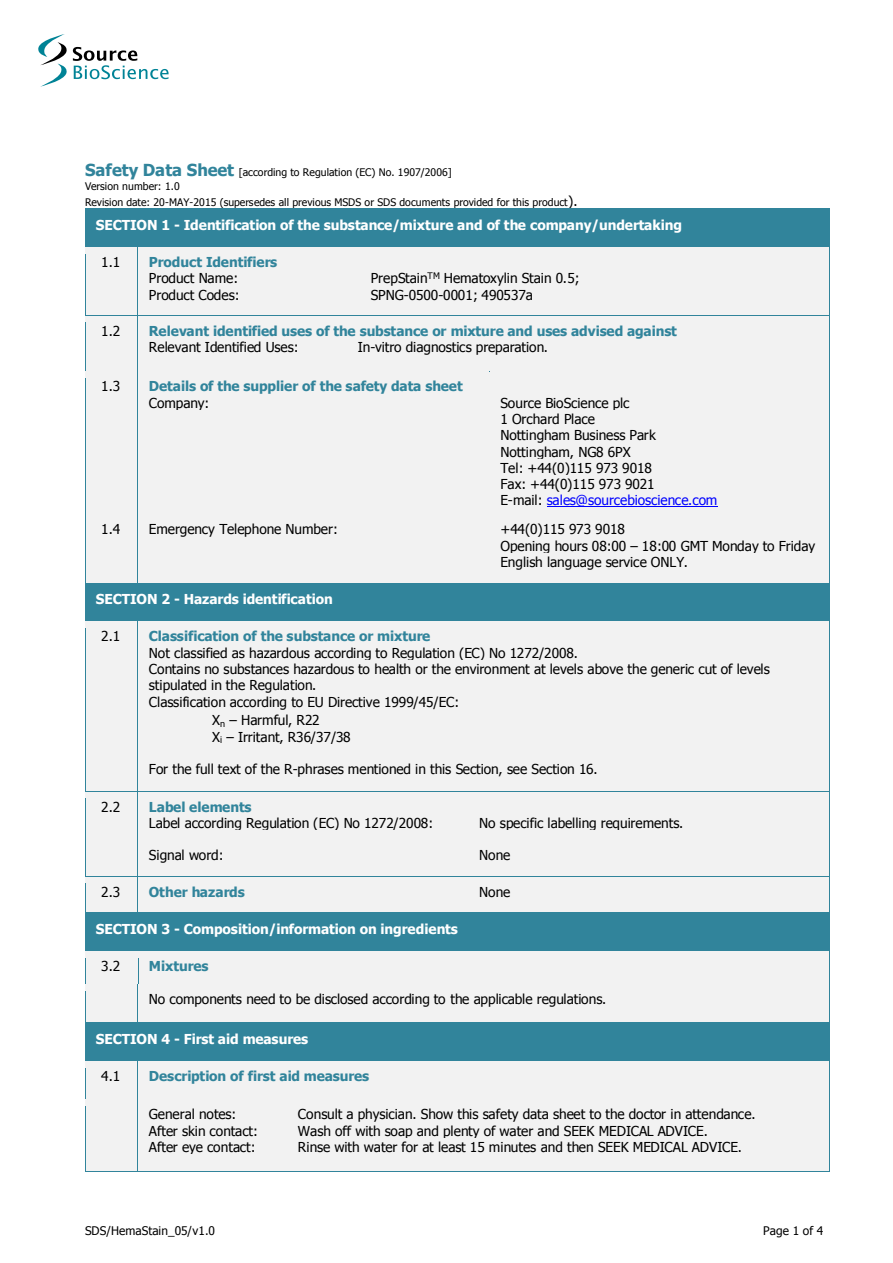
<style>
.page{position:relative;width:893px;height:1263px;background:#fff}
.page>*{position:absolute;margin:0;border:0;box-sizing:border-box;transform-origin:0 0}
.t1{font:13.65px/16.2px "Tahoma";color:#000}
.t2{font:700 13.65px "Tahoma";letter-spacing:-.01em;color:#31849b}
.t3{font:700 13.65px "Tahoma";letter-spacing:-.01em;color:#fff}
.t4{font:11.85px "Tahoma";color:#000}
.t5{font:10.5px/14.1px "Tahoma";color:#000}
.s1{font-weight:700;font-size:16.5px;color:#31849b}
.s2{font-size:13.65px}
.s3{color:#00f}
</style>
<div class="page">
<svg style="left:38px;top:34px;width:131px;height:53px"></svg>
<div style="left:85px;top:209px;width:744px;height:38px;background:#31849b"></div>
<hr style="left:85px;top:208px;width:744px;height:1px;background:#31849b">
<hr style="left:829px;top:216px;width:1px;height:31px;background:#31849b">
<div style="left:85px;top:247px;width:53px;height:68px;background:#f2f2f2"></div>
<div style="left:138px;top:247px;width:222px;height:68px;background:#f2f2f2"></div>
<div style="left:360px;top:247px;width:470px;height:68px;background:#f2f2f2"></div>
<hr style="left:85px;top:254px;width:1px;height:61px;background:#31849b">
<hr style="left:138px;top:254px;width:1px;height:61px;background:#31849b">
<hr style="left:829px;top:254px;width:1px;height:61px;background:#31849b">
<div style="left:85px;top:316px;width:53px;height:54px;background:#f2f2f2"></div>
<div style="left:138px;top:316px;width:692px;height:54px;background:#f2f2f2"></div>
<hr style="left:85px;top:315px;width:53px;height:1px;background:#31849b">
<hr style="left:138px;top:315px;width:222px;height:1px;background:#31849b">
<hr style="left:361px;top:315px;width:468px;height:1px;background:#31849b">
<hr style="left:85px;top:323px;width:1px;height:48px;background:#31849b">
<hr style="left:138px;top:323px;width:1px;height:48px;background:#31849b">
<hr style="left:829px;top:323px;width:1px;height:48px;background:#31849b">
<div style="left:85px;top:371px;width:53px;height:212px;background:#f2f2f2"></div>
<div style="left:138px;top:371px;width:352px;height:212px;background:#f2f2f2"></div>
<div style="left:490px;top:371px;width:339px;height:212px;background:#f2f2f2"></div>
<hr style="left:547px;top:506px;width:171px;height:1px;background:#00f">
<hr style="left:85px;top:371px;width:53px;height:1px;background:#31849b">
<hr style="left:138px;top:371px;width:352px;height:1px;background:#31849b">
<hr style="left:490px;top:371px;width:339px;height:1px;background:#31849b">
<hr style="left:85px;top:378px;width:1px;height:205px;background:#31849b">
<hr style="left:138px;top:378px;width:1px;height:205px;background:#31849b">
<hr style="left:829px;top:378px;width:1px;height:205px;background:#31849b">
<div style="left:85px;top:583px;width:744px;height:38px;background:#31849b"></div>
<hr style="left:829px;top:590px;width:1px;height:31px;background:#31849b">
<div style="left:85px;top:621px;width:53px;height:170px;background:#f2f2f2"></div>
<div style="left:138px;top:621px;width:692px;height:170px;background:#f2f2f2"></div>
<hr style="left:85px;top:628px;width:1px;height:163px;background:#31849b">
<hr style="left:138px;top:628px;width:1px;height:163px;background:#31849b">
<hr style="left:829px;top:628px;width:1px;height:163px;background:#31849b">
<div style="left:85px;top:792px;width:53px;height:84px;background:#f2f2f2"></div>
<div style="left:138px;top:792px;width:331px;height:84px;background:#f2f2f2"></div>
<div style="left:469px;top:792px;width:360px;height:84px;background:#f2f2f2"></div>
<hr style="left:85px;top:791px;width:53px;height:1px;background:#31849b">
<hr style="left:138px;top:791px;width:331px;height:1px;background:#31849b">
<hr style="left:469px;top:791px;width:360px;height:1px;background:#31849b">
<hr style="left:85px;top:798px;width:1px;height:78px;background:#31849b">
<hr style="left:138px;top:798px;width:1px;height:78px;background:#31849b">
<hr style="left:829px;top:798px;width:1px;height:78px;background:#31849b">
<div style="left:85px;top:877px;width:53px;height:35px;background:#f2f2f2"></div>
<div style="left:138px;top:877px;width:331px;height:35px;background:#f2f2f2"></div>
<div style="left:469px;top:877px;width:361px;height:35px;background:#f2f2f2"></div>
<hr style="left:85px;top:876px;width:53px;height:1px;background:#31849b">
<hr style="left:138px;top:876px;width:331px;height:1px;background:#31849b">
<hr style="left:469px;top:876px;width:360px;height:1px;background:#31849b">
<div style="left:85px;top:912px;width:745px;height:38px;background:#31849b"></div>
<svg style="left:85px;top:883px;width:1px;height:29px"></svg>
<svg style="left:829px;top:876px;width:1px;height:36px"></svg>
<div style="left:85px;top:938px;width:745px;height:13px;background:#31849b"></div>
<div style="left:85px;top:951px;width:53px;height:33px;background:#f2f2f2"></div>
<div style="left:149px;top:958px;width:668px;height:14px;background:#f2f2f2"></div>
<div style="left:138px;top:951px;width:691px;height:7px;background:#f2f2f2"></div>
<div style="left:138px;top:972px;width:692px;height:12px;background:#f2f2f2"></div>
<div style="left:85px;top:984px;width:53px;height:39px;background:#f2f2f2"></div>
<div style="left:138px;top:984px;width:692px;height:39px;background:#f2f2f2"></div>
<svg style="left:85px;top:958px;width:1px;height:26px"></svg>
<svg style="left:138px;top:958px;width:1px;height:26px"></svg>
<svg style="left:829px;top:951px;width:1px;height:40px"></svg>
<hr style="left:85px;top:991px;width:1px;height:32px;background:#31849b">
<hr style="left:138px;top:991px;width:1px;height:32px;background:#31849b">
<hr style="left:829px;top:991px;width:1px;height:32px;background:#31849b">
<div style="left:85px;top:1023px;width:745px;height:38px;background:#31849b"></div>
<div style="left:85px;top:1061px;width:53px;height:38px;background:#f2f2f2"></div>
<div style="left:138px;top:1061px;width:692px;height:38px;background:#f2f2f2"></div>
<hr style="left:85px;top:1061px;width:53px;height:1px;background:#31849b">
<hr style="left:138px;top:1061px;width:691px;height:1px;background:#31849b">
<hr style="left:85px;top:1068px;width:1px;height:31px;background:#31849b">
<hr style="left:138px;top:1068px;width:1px;height:31px;background:#31849b">
<hr style="left:829px;top:1068px;width:1px;height:31px;background:#31849b">
<div style="left:85px;top:1099px;width:53px;height:72px;background:#f2f2f2"></div>
<div style="left:138px;top:1099px;width:149px;height:72px;background:#f2f2f2"></div>
<div style="left:287px;top:1099px;width:543px;height:72px;background:#f2f2f2"></div>
<hr style="left:85px;top:1106px;width:1px;height:65px;background:#31849b">
<hr style="left:85px;top:1171px;width:53px;height:1px;background:#31849b">
<hr style="left:138px;top:1106px;width:1px;height:65px;background:#31849b">
<hr style="left:138px;top:1171px;width:149px;height:1px;background:#31849b">
<hr style="left:286px;top:1171px;width:543px;height:1px;background:#31849b">
<hr style="left:829px;top:1106px;width:1px;height:65px;background:#31849b">
<p class="t5" style="left:85px;top:164px;width:368px"><span class="s1">Safety Data Sheet</span> [according to Regulation (EC) No. 1907/2006]<br>Version number: 1.0</p>
<p class="t5" style="left:85px;top:194px;width:494px">Revision date: 20-MAY-2015 (supersedes all previous MSDS or SDS documents provided for this product<span class="s2">).</span></p>
<p class="t3" style="left:96px;top:216px;width:588px">SECTION 1 - Identification of the substance/mixture and of the company/undertaking</p>
<p class="t1" style="left:101px;top:253px;width:20px">1.1</p>
<p class="t2" style="left:149px;top:253px;width:130px">Product Identifiers</p>
<p class="t1" style="left:149px;top:270px;width:92px">Product Name:<br>Product Codes:</p>
<p class="t1" style="left:371px;top:270px;width:211px">PrepStain<sup>TM</sup> Hematoxylin Stain 0.5;<br>SPNG-0500-0001; 490537a</p>
<p class="t1" style="left:101px;top:322px;width:20px">1.2</p>
<p class="t2" style="left:149px;top:321px;width:530px">Relevant identified uses of the substance or mixture and uses advised against</p>
<p class="t1" style="left:149px;top:338px;width:151px">Relevant Identified Uses:</p>
<p class="t1" style="left:358px;top:338px;width:192px">In-vitro diagnostics preparation.</p>
<p class="t1" style="left:101px;top:377px;width:20px">1.3</p>
<p class="t2" style="left:149px;top:376px;width:315px">Details of the supplier of the safety data sheet</p>
<p class="t1" style="left:149px;top:394px;width:62px">Company:</p>
<p class="t1" style="left:500px;top:394px;width:219px">Source BioScience plc<br>1 Orchard Place<br>Nottingham Business Park<br>Nottingham, NG8 6PX<br>Tel: +44(0)115 973 9018<br>Fax: +44(0)115 973 9021<br>E-mail: <span class="s3">sales@sourcebioscience.com</span></p>
<p class="t1" style="left:500px;top:521px;width:316px">+44(0)115 973 9018<br>Opening hours 08:00 – 18:00 GMT Monday to Friday<br>English language service ONLY.</p>
<p class="t1" style="left:149px;top:521px;width:191px">Emergency Telephone Number:</p>
<p class="t1" style="left:101px;top:521px;width:20px">1.4</p>
<p class="t3" style="left:96px;top:590px;width:238px">SECTION 2 - Hazards identification</p>
<p class="t1" style="left:101px;top:628px;width:20px">2.1</p>
<p class="t2" style="left:149px;top:627px;width:283px">Classification of the substance or mixture</p>
<p class="t1" style="left:149px;top:644px;width:623px">Not classified as hazardous according to Regulation (EC) No 1272/2008.<br>Contains no substances hazardous to health or the environment at levels above the generic cut of levels stipulated in the Regulation.<br>Classification according to EU Directive 1999/45/EC:</p>
<p class="t1" style="left:212px;top:712px;width:140px">X<sub>n</sub> – Harmful, R22<br>X<sub>i</sub> – Irritant, R36/37/38</p>
<p class="t1" style="left:149px;top:760px;width:450px">For the full text of the R-phrases mentioned in this Section, see Section 16.</p>
<p class="t1" style="left:101px;top:798px;width:20px">2.2</p>
<p class="t2" style="left:149px;top:797px;width:104px">Label elements</p>
<p class="t1" style="left:149px;top:814px;width:286px">Label according Regulation (EC) No 1272/2008:</p>
<p class="t1" style="left:149px;top:847px;width:76px">Signal word:</p>
<p class="t1" style="left:479px;top:814px;width:206px">No specific labelling requirements.</p>
<p class="t1" style="left:479px;top:847px;width:33px">None</p>
<p class="t1" style="left:101px;top:883px;width:20px">2.3</p>
<p class="t2" style="left:149px;top:882px;width:97px">Other hazards</p>
<p class="t1" style="left:479px;top:883px;width:33px">None</p>
<p class="t3" style="left:96px;top:919px;width:363px">SECTION 3 - Composition/information on ingredients</p>
<p class="t1" style="left:101px;top:957px;width:20px">3.2</p>
<p class="t2" style="left:149px;top:957px;width:61px">Mixtures</p>
<p class="t1" style="left:149px;top:991px;width:459px">No components need to be disclosed according to the applicable regulations.</p>
<p class="t3" style="left:96px;top:1030px;width:214px">SECTION 4 - First aid measures</p>
<p class="t1" style="left:101px;top:1067px;width:20px">4.1</p>
<p class="t2" style="left:149px;top:1066px;width:222px">Description of first aid measures</p>
<p class="t1" style="left:149px;top:1105px;width:111px">General notes:<br>After skin contact:<br>After eye contact:</p>
<p class="t1" style="left:298px;top:1105px;width:459px">Consult a physician. Show this safety data sheet to the doctor in attendance.<br>Wash off with soap and plenty of water and SEEK MEDICAL ADVICE.<br>Rinse with water for at least 15 minutes and then SEEK MEDICAL ADVICE.</p>
<p class="t4" style="left:85px;top:1223px;width:132px">SDS/HemaStain_05/v1.0</p>
<p class="t4" style="left:763px;top:1223px;width:62px">Page 1 of 4</p>
</div>
